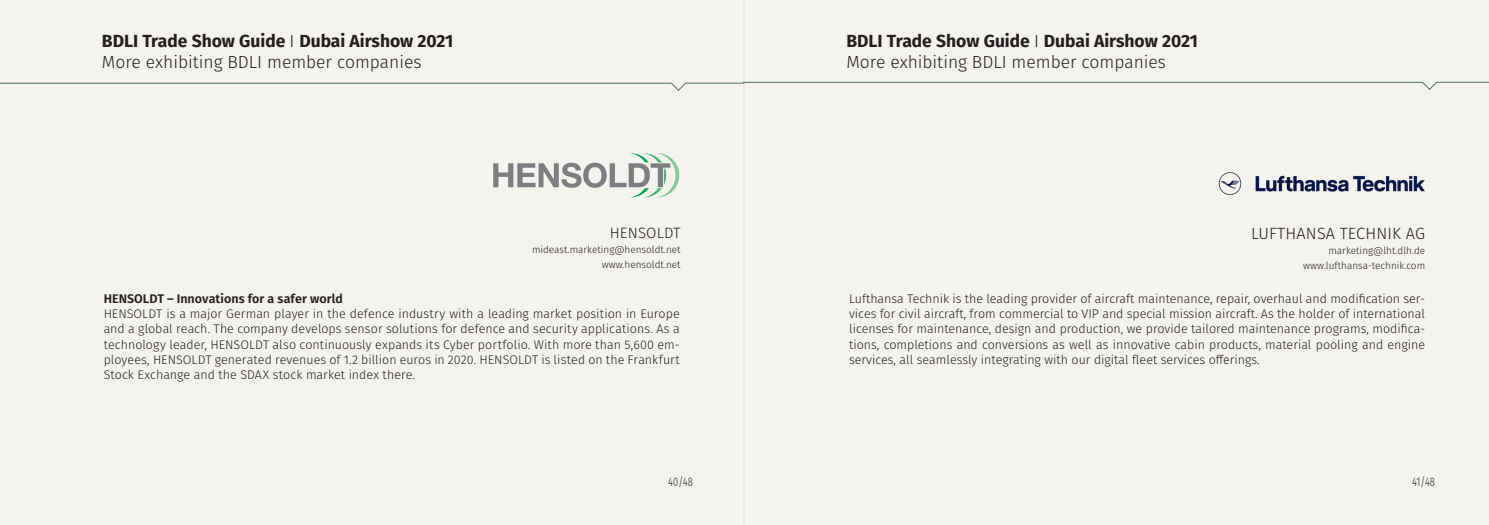
<style>
.page{position:relative;width:1489px;height:525px;background:#fff}
.page>*{position:absolute;margin:0;border:0;box-sizing:border-box;transform-origin:0 0}
.t1{font:700 17.5px "Fira Sans";color:#231f20}
.t2{font:300 17.5px "Fira Sans";color:#231f20}
.t3{font:300 16.25px "Fira Sans";letter-spacing:.01em;color:#231f20}
.t4{font:300 15px "Fira Sans";letter-spacing:.01em;color:#231f20}
.t5{font:300 12.5px/15px "Fira Sans";color:#231f20;text-align:justify}
.t6{font:600 12.5px "Fira Sans";letter-spacing:.005em;color:#231f20}
.t7{font:12.5px "Fira Sans";color:#57585a;scale:.75 1}
.t8{font:300 10px "Fira Sans";color:#231f20}
.s1{font-weight:300}
</style>
<div class="page">
<div style="left:0;top:0;width:744px;height:524px;background:#f5f3ee"></div>
<div style="left:743px;top:0;width:745px;height:524px;background:#f5f3ee"></div>
<svg style="left:0;top:81px;width:1488px;height:11px"></svg>
<svg style="left:493px;top:153px;width:186px;height:44px"></svg>
<img style="left:1218px;top:172px;width:207px;height:24px">
<p class="t1" style="left:102px;top:27px;width:353px">BDLI Trade Show Guide <span class="s1">I</span> Dubai Airshow 2021</p>
<p class="t2" style="left:102px;top:50px;width:321px">More exhibiting BDLI member companies</p>
<p class="t4" style="left:609px;top:221px;width:72px">HENSOLDT</p>
<p class="t8" style="left:532px;top:242px;width:150px">mideast.marketing@hensoldt.net</p>
<p class="t8" style="left:601px;top:257px;width:80px">www.hensoldt.net</p>
<p class="t6" style="left:104px;top:289px;width:241px">HENSOLDT – Innovations for a safer world</p>
<p class="t5" style="left:104px;top:306px;width:577px">HENSOLDT is a major German player in the defence industry with a leading market position in Europe and a global reach. The company develops sensor solutions for defence and security applications. As a technology leader, HENSOLDT also continuously expands its Cyber portfolio. With more than 5,600 em&shy;ployees, HENSOLDT generated revenues of 1.2 billion euros in 2020. HENSOLDT is listed on the Frankfurt Stock Exchange and the SDAX stock market index there.</p>
<p class="t1" style="left:846px;top:27px;width:353px">BDLI Trade Show Guide <span class="s1">I</span> Dubai Airshow 2021</p>
<p class="t2" style="left:846px;top:50px;width:321px">More exhibiting BDLI member companies</p>
<p class="t3" style="left:1250px;top:221px;width:175px">LUFTHANSA TECHNIK AG</p>
<p class="t8" style="left:1328px;top:243px;width:98px">marketing@lht.dlh.de</p>
<p class="t8" style="left:1302px;top:258px;width:124px">www.lufthansa-technik.com</p>
<p class="t5" style="left:849px;top:291px;width:577px">Lufthansa Technik is the leading provider of aircraft maintenance, repair, overhaul and modification ser&shy;vices for civil aircraft, from commercial to VIP and special mission aircraft. As the holder of international licenses for maintenance, design and production, we provide tailored maintenance programs, modifica&shy;tions, completions and conversions as well as innovative cabin products, material pooling and engine services, all seamlessly integrating with our digital fleet services offerings.</p>
<p class="t7" style="left:668px;top:472px;width:34px">40/48</p>
<p class="t7" style="left:1411px;top:472px;width:32px">41/48</p>
</div>
